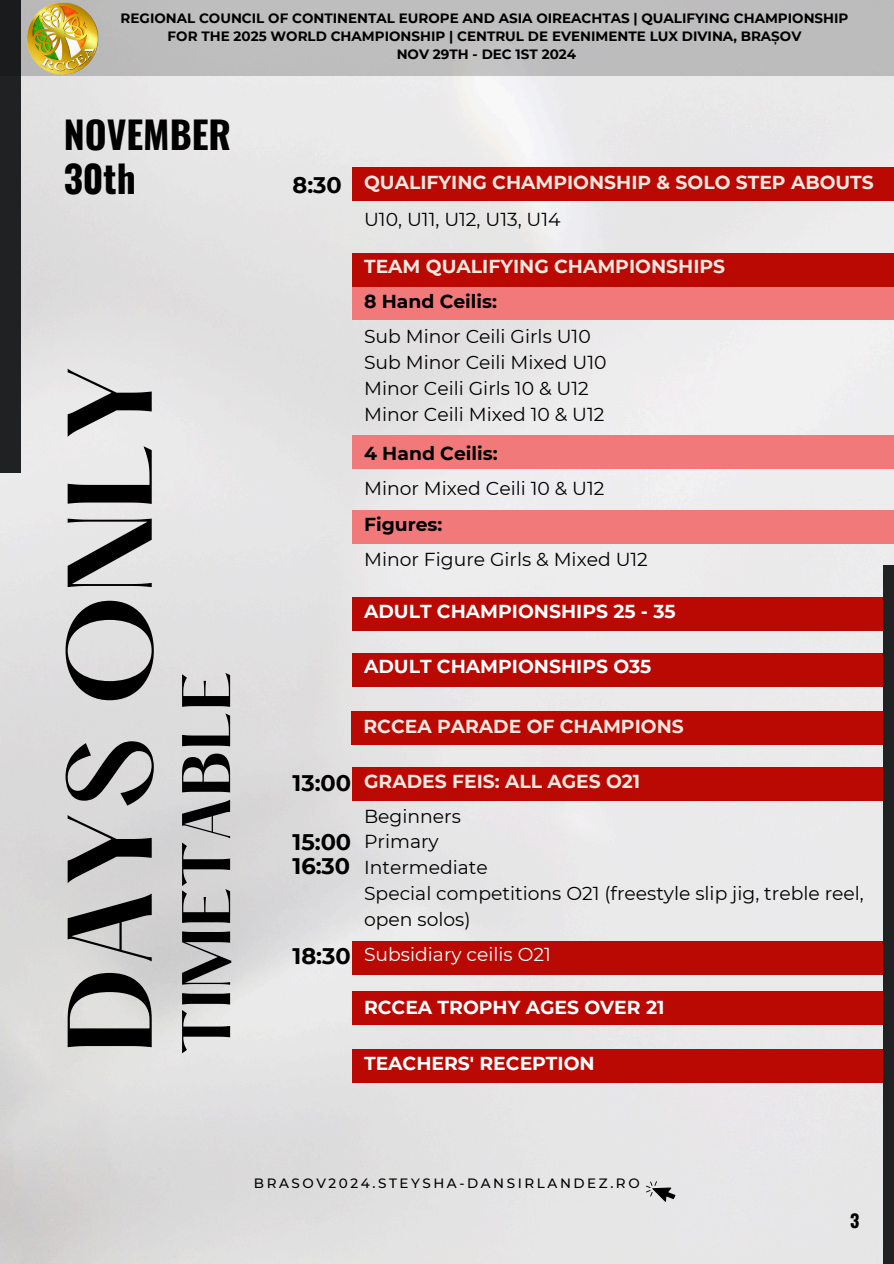
<style>
.page{position:relative;width:894px;height:1264px;background:#fff}
.page>*{position:absolute;margin:0;border:0;box-sizing:border-box;transform-origin:0 0}
.t1{font:600 105px "Hatton";color:#000}
.t2{font:600 60px "Hatton";color:#000}
.t3{font:700 37.5px "Oswald";color:#000}
.t4{font:700 22.5px "Montserrat";color:#000}
.t5{font:18.75px/25.8px "Montserrat";color:#000}
.t6{font:700 18.75px "Montserrat";color:#f2e8df}
.t7{font:700 18.75px "Montserrat";color:#fff}
.t8{font:700 18.75px "Montserrat";color:#000}
.t9{font:18.75px "Montserrat";color:#fff}
.t10{font:700 18px "Oswald";color:#000}
.t11{font:700 13.5px "Montserrat";color:#000}
.t12{font:500 13.5px "Montserrat";letter-spacing:.19em;color:#000}
</style>
<div class="page">
<img style="left:0;top:76px;width:893px;height:1187px">
<div style="left:352px;top:167px;width:541px;height:33px;background:#ba0803"></div>
<div style="left:352px;top:286px;width:541px;height:33px;background:#f17979"></div>
<div style="left:352px;top:253px;width:541px;height:33px;background:#ba0803"></div>
<div style="left:352px;top:436px;width:541px;height:33px;background:#f17979"></div>
<div style="left:352px;top:510px;width:541px;height:33px;background:#f17979"></div>
<div style="left:352px;top:597px;width:541px;height:33px;background:#ba0803"></div>
<div style="left:0;top:0;width:21px;height:473px;background:#1f2122"></div>
<div style="left:352px;top:653px;width:541px;height:33px;background:#ba0803"></div>
<div style="left:352px;top:941px;width:541px;height:33px;background:#ba0803"></div>
<div style="left:351px;top:712px;width:541px;height:33px;background:#ba0803"></div>
<div style="left:352px;top:767px;width:541px;height:33px;background:#ba0803"></div>
<div style="left:352px;top:991px;width:541px;height:33px;background:#ba0803"></div>
<div style="left:352px;top:1049px;width:541px;height:33px;background:#ba0803"></div>
<div style="left:883px;top:565px;width:10px;height:698px;background:#1f2122"></div>
<svg style="left:645px;top:1178px;width:33px;height:26px"></svg>
<div style="left:0;top:0;width:893px;height:76px;background:#bebdbe"></div>
<img style="left:26px;top:3px;width:73px;height:72px">
<p class="t11" style="left:120px;top:10px;width:729px">REGIONAL COUNCIL OF CONTINENTAL EUROPE AND ASIA OIREACHTAS | QUALIFYING CHAMPIONSHIP</p>
<h5 class="t11" style="left:167px;top:28px;width:635px">FOR THE 2025 WORLD CHAMPIONSHIP | CENTRUL DE EVENIMENTE LUX DIVINA, BRAȘOV</h5>
<h5 class="t11" style="left:396px;top:46px;width:181px">NOV 29TH - DEC 1ST 2024</h5>
<p class="t3" style="left:64px;top:105px;width:169px">NOVEMBER</p>
<p class="t3" style="left:64px;top:150px;width:74px">30th</p>
<p class="t1" style="left:61px;top:1054px;width:692px;rotate:-90deg">DAYS ONLY</p>
<p class="t2" style="left:178px;top:1054px;width:385px;rotate:-90deg">TIMETABLE</p>
<p class="t4" style="left:292px;top:171px;width:51px">8:30</p>
<h3 class="t6" style="left:364px;top:170px;width:511px">QUALIFYING CHAMPIONSHIP &amp; SOLO STEP ABOUTS</h3>
<h4 class="t5" style="left:364px;top:206px;width:198px">U10, U11, U12, U13, U14</h4>
<h6 class="t6" style="left:364px;top:255px;width:362px">TEAM QUALIFYING CHAMPIONSHIPS</h6>
<h5 class="t8" style="left:364px;top:290px;width:134px">8 Hand Ceilis:</h5>
<p class="t5" style="left:364px;top:323px;width:228px">Sub Minor Ceili Girls U10</p>
<h6 class="t5" style="left:364px;top:349px;width:244px">Sub Minor Ceili Mixed U10</h6>
<h1 class="t5" style="left:364px;top:375px;width:226px">Minor Ceili Girls 10 &amp; U12</h1>
<p class="t5" style="left:364px;top:401px;width:242px">Minor Ceili Mixed 10 &amp; U12</p>
<p class="t8" style="left:364px;top:442px;width:135px">4 Hand Ceilis:</p>
<p class="t5" style="left:364px;top:475px;width:242px">Minor Mixed Ceili 10 &amp; U12</p>
<p class="t8" style="left:364px;top:512px;width:80px">Figures:</p>
<p class="t5" style="left:364px;top:546px;width:285px">Minor Figure Girls &amp; Mixed U12</p>
<p class="t7" style="left:364px;top:599px;width:313px">ADULT CHAMPIONSHIPS 25 - 35</p>
<p class="t7" style="left:364px;top:655px;width:289px">ADULT CHAMPIONSHIPS O35</p>
<p class="t6" style="left:363px;top:715px;width:322px">RCCEA PARADE OF CHAMPIONS</p>
<p class="t4" style="left:292px;top:769px;width:60px">13:00</p>
<h6 class="t4" style="left:292px;top:828px;width:60px">15:00</h6>
<p class="t4" style="left:292px;top:851px;width:59px">16:30</p>
<p class="t4" style="left:292px;top:942px;width:60px">18:30</p>
<h6 class="t6" style="left:364px;top:769px;width:278px">GRADES FEIS: ALL AGES O21</h6>
<h2 class="t5" style="left:364px;top:803px;width:98px">Beginners</h2>
<h6 class="t5" style="left:364px;top:828px;width:76px">Primary</h6>
<h6 class="t5" style="left:364px;top:854px;width:125px">Intermediate</h6>
<h6 class="t5" style="left:364px;top:880px;width:501px">Special competitions O21 (freestyle slip jig, treble reel, open solos)</h6>
<h5 class="t9" style="left:364px;top:942px;width:188px">Subsidiary ceilis O21</h5>
<p class="t7" style="left:364px;top:995px;width:302px">RCCEA TROPHY AGES OVER 21</p>
<p class="t7" style="left:364px;top:1052px;width:232px">TEACHERS' RECEPTION</p>
<p class="t12" style="left:254px;top:1174px;width:387px">BRASOV2024.STEYSHA-DANSIRLANDEZ.RO</p>
<h6 class="t10" style="left:849px;top:1206px;width:11px">3</h6>
</div>
